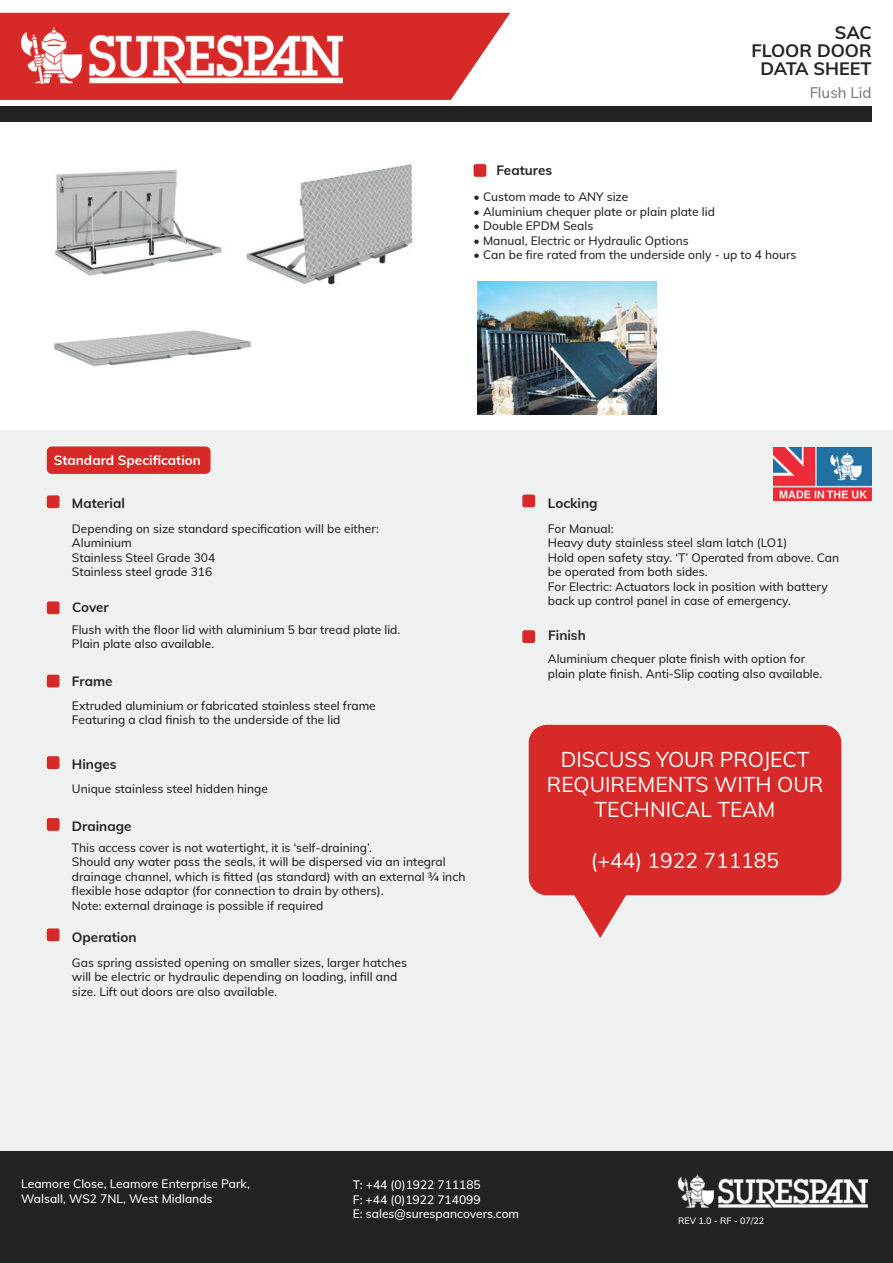
<style>
.page{position:relative;width:893px;height:1263px;background:#fff}
.page>*{position:absolute;margin:0;border:0;box-sizing:border-box;transform-origin:0 0}
.t1{font:21px/25.2px "Mulish";color:#fff;text-align:center}
.t2{font:700 18px/18px "Mulish";color:#232323;text-align:right}
.t3{font:500 15px "Mulish";color:#232323}
.t4{font:700 13.5px "Mulish";color:#232323}
.t5{font:700 13.5px "Mulish";color:#fff}
.t6{font:500 12px/14.4px "Mulish";color:#232323}
.t7{font:500 12px/14.4px "Mulish";color:#fff}
.t8{font:500 9px "Mulish";color:#fff}
</style>
<div class="page">
<svg style="left:0;top:13px;width:510px;height:87px"></svg>
<div style="left:0;top:106px;width:872px;height:15px;background:#232323"></div>
<div style="left:0;top:431px;width:893px;height:832px;background:#eff1f0"></div>
<div style="left:0;top:1151px;width:893px;height:112px;background:#232323"></div>
<img style="left:21px;top:27px;width:321px;height:56px">
<img style="left:678px;top:1174px;width:190px;height:33px">
<svg style="left:574px;top:895px;width:53px;height:43px"></svg>
<img style="left:774px;top:447px;width:97px;height:53px">
<div style="left:48px;top:447px;width:162px;height:26px;background:#d72928;border-radius:4px"></div>
<div style="left:47px;top:446px;width:164px;height:28px;border:2px solid #d72928;border-radius:4px"></div>
<div style="left:47px;top:675px;width:13px;height:12px;background:#d72928;border-radius:2px"></div>
<div style="left:47px;top:601px;width:13px;height:13px;background:#d72928;border-radius:2px"></div>
<div style="left:47px;top:495px;width:13px;height:13px;background:#d72928;border-radius:2px"></div>
<div style="left:47px;top:928px;width:13px;height:13px;background:#d72928;border-radius:2px"></div>
<div style="left:522px;top:495px;width:13px;height:12px;background:#d72928;border-radius:2px"></div>
<div style="left:522px;top:630px;width:13px;height:13px;background:#d72928;border-radius:2px"></div>
<div style="left:474px;top:164px;width:12px;height:13px;background:#d72928;border-radius:2px"></div>
<div style="left:47px;top:818px;width:13px;height:13px;background:#d72928;border-radius:2px"></div>
<div style="left:47px;top:756px;width:13px;height:13px;background:#d72928;border-radius:2px"></div>
<div style="left:529px;top:725px;width:312px;height:170px;background:#d72928;border-radius:18px"></div>
<img style="left:54px;top:169px;width:168px;height:107px">
<img style="left:246px;top:164px;width:167px;height:121px">
<img style="left:54px;top:330px;width:197px;height:37px">
<img style="left:478px;top:282px;width:178px;height:133px">
<h2 class="t2" style="left:751px;top:23px;width:122px">SAC<br>FLOOR DOOR<br>DATA SHEET</h2>
<p class="t3" style="left:809px;top:82px;width:64px">Flush Lid</p>
<p class="t4" style="left:496px;top:160px;width:57px">Features</p>
<p class="t6" style="left:474px;top:189px;width:156px">• Custom made to ANY size</p>
<p class="t6" style="left:474px;top:204px;width:243px">• Aluminium chequer plate or plain plate lid</p>
<p class="t6" style="left:474px;top:218px;width:121px">• Double EPDM Seals</p>
<p class="t6" style="left:474px;top:233px;width:217px">• Manual, Electric or Hydraulic Options</p>
<p class="t6" style="left:474px;top:247px;width:324px">• Can be fire rated from the underside only - up to 4 hours</p>
<p class="t5" style="left:54px;top:450px;width:149px">Standard Specification</p>
<p class="t4" style="left:72px;top:493px;width:55px">Material</p>
<p class="t6" style="left:72px;top:521px;width:308px">Depending on size standard specification will be either:<br>Aluminium<br>Stainless Steel Grade 304<br>Stainless steel grade 316</p>
<p class="t4" style="left:72px;top:597px;width:38px">Cover</p>
<p class="t6" style="left:72px;top:622px;width:330px">Flush with the floor lid with aluminium 5 bar tread plate lid.<br>Plain plate also available.</p>
<p class="t4" style="left:72px;top:671px;width:42px">Frame</p>
<p class="t6" style="left:72px;top:698px;width:305px">Extruded aluminium or fabricated stainless steel frame<br>Featuring a clad finish to the underside of the lid</p>
<p class="t4" style="left:72px;top:754px;width:46px">Hinges</p>
<p class="t6" style="left:72px;top:781px;width:198px">Unique stainless steel hidden hinge</p>
<p class="t4" style="left:72px;top:816px;width:61px">Drainage</p>
<p class="t6" style="left:72px;top:840px;width:395px">This access cover is not watertight, it is ‘self-draining’.<br>Should any water pass the seals, it will be dispersed via an integral drainage channel, which is fitted (as standard) with an external ¾ inch flexible hose adaptor (for connection to drain by others).<br>Note: external drainage is possible if required</p>
<p class="t4" style="left:72px;top:927px;width:66px">Operation</p>
<p class="t6" style="left:72px;top:955px;width:337px">Gas spring assisted opening on smaller sizes, larger hatches will be electric or hydraulic depending on loading, infill and size. Lift out doors are also available.</p>
<p class="t4" style="left:548px;top:493px;width:51px">Locking</p>
<p class="t6" style="left:548px;top:521px;width:293px">For Manual:<br>Heavy duty stainless steel slam latch (LO1)<br>Hold open safety stay. ‘T’ Operated from above. Can be operated from both sides.<br>For Electric: Actuators lock in position with battery back up control panel in case of emergency.</p>
<p class="t4" style="left:548px;top:625px;width:39px">Finish</p>
<p class="t6" style="left:548px;top:651px;width:276px">Aluminium chequer plate finish with option for plain plate finish. Anti-Slip coating also available.</p>
<h1 class="t1" style="left:547px;top:746px;width:278px">DISCUSS YOUR PROJECT<br>REQUIREMENTS WITH OUR<br>TECHNICAL TEAM</h1>
<h1 class="t1" style="left:591px;top:846px;width:190px">(+44) 1922 711185</h1>
<p class="t7" style="left:21px;top:1176px;width:230px">Leamore Close, Leamore Enterprise Park,<br>Walsall, WS2 7NL, West Midlands</p>
<p class="t7" style="left:353px;top:1177px;width:168px">T: +44 (0)1922 711185<br>F: +44 (0)1922 714099<br>E: sales@surespancovers.com</p>
<p class="t8" style="left:678px;top:1214px;width:87px">REV 1.0 - RF - 07/22</p>
</div>
